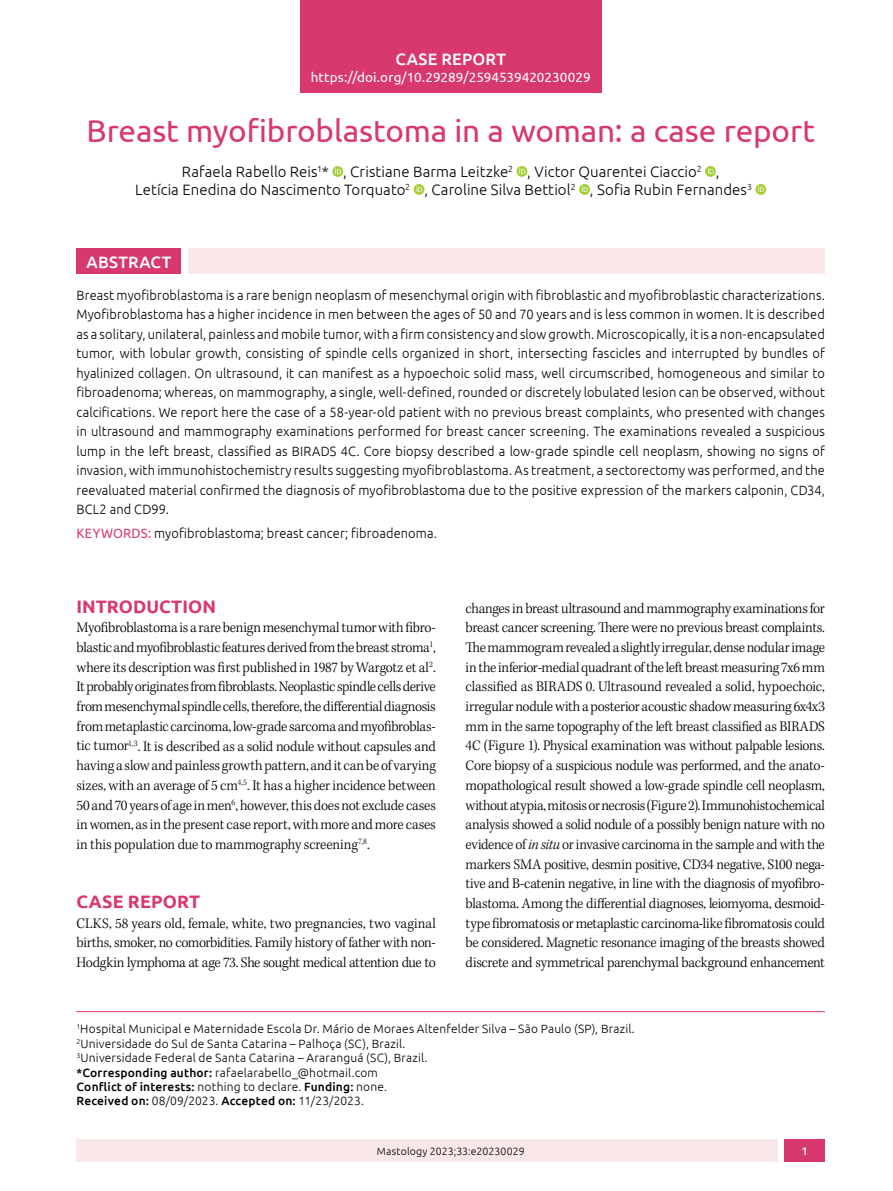
<style>
.page{position:relative;width:893px;height:1191px;background:#fff}
.page>*{position:absolute;margin:0;border:0;box-sizing:border-box;transform-origin:0 0}
.t1{font:31.5px "Ubuntu";letter-spacing:-.005em;color:#d8386c}
.t2{font:700 18px "Ubuntu";letter-spacing:.005em;color:#d8386c}
.t3{font:500 16.5px "Ubuntu";letter-spacing:.015em;color:#fff}
.t4{font:300 15px/19.6px "Kepler Std";letter-spacing:-.015em;color:#000;text-align:justify;scale:.95 1}
.t5{font:300 15px/18px "Ubuntu";letter-spacing:.005em;color:#000}
.t6{font:300 13.5px/19.5px "Ubuntu";letter-spacing:.01em;color:#000;text-align:justify;scale:.95 1}
.t7{font:13.5px "Ubuntu";letter-spacing:.005em;color:#fff}
.t8{font:300 12px/14.4px "Ubuntu";letter-spacing:.015em;color:#000}
.t9{font:500 11.25px "Ubuntu";color:#fff}
.t10{font:300 10.5px "Ubuntu";letter-spacing:.015em;color:#000}
.s1{font-weight:400;color:#d8386c}
.s2{font-style:italic}
.s3{font-weight:500}
</style>
<div class="page">
<div style="left:77px;top:1139px;width:701px;height:23px;background:#f9e7e7"></div>
<div style="left:785px;top:1139px;width:40px;height:23px;background:#d8386c"></div>
<div style="left:332px;top:166px;width:11px;height:11px;background:#a6ce39;border-radius:50%"></div>
<svg style="left:335px;top:168px;width:6px;height:6px"></svg>
<div style="left:516px;top:166px;width:11px;height:11px;background:#a6ce39;border-radius:50%"></div>
<svg style="left:519px;top:168px;width:6px;height:6px"></svg>
<div style="left:705px;top:166px;width:11px;height:11px;background:#a6ce39;border-radius:50%"></div>
<svg style="left:708px;top:168px;width:6px;height:6px"></svg>
<div style="left:414px;top:184px;width:10px;height:11px;background:#a6ce39;border-radius:50%"></div>
<svg style="left:416px;top:186px;width:6px;height:6px"></svg>
<div style="left:579px;top:184px;width:11px;height:11px;background:#a6ce39;border-radius:50%"></div>
<svg style="left:582px;top:186px;width:6px;height:6px"></svg>
<div style="left:755px;top:184px;width:11px;height:11px;background:#a6ce39;border-radius:50%"></div>
<svg style="left:758px;top:186px;width:6px;height:6px"></svg>
<hr style="left:77px;top:1011px;width:748px;height:1px;background:#d8386c">
<div style="left:77px;top:248px;width:104px;height:26px;background:#d8386c"></div>
<div style="left:188px;top:248px;width:637px;height:26px;background:#f9e7e7"></div>
<div style="left:300px;top:0;width:301px;height:92px;background:#d8386c"></div>
<p class="t3" style="left:396px;top:49px;width:112px">CASE REPORT</p>
<p class="t7" style="left:311px;top:69px;width:281px">https://doi.org/10.29289/2594539420230029</p>
<h1 class="t1" style="left:86px;top:111px;width:730px">Breast myofibroblastoma in a woman: a case report</h1>
<p class="t5" style="left:135px;top:162px;width:618px;text-indent:47px">Rafaela Rabello Reis<sup>1</sup>* , Cristiane Barma Leitzke<sup>2</sup> , Victor Quarentei Ciaccio<sup>2</sup> ,<br>Letícia Enedina do Nascimento Torquato<sup>2</sup> , Caroline Silva Bettiol<sup>2</sup> , Sofia Rubin Fernandes<sup>3</sup></p>
<p class="t3" style="left:87px;top:251px;width:86px">ABSTRACT</p>
<p class="t6" style="left:77px;top:285px;width:789px">Breast myofibroblastoma is a rare benign neoplasm of mesenchymal origin with fibroblastic and myofibroblastic characterizations.<br>Myofibroblastoma has a higher incidence in men between the ages of 50 and 70 years and is less common in women. It is described as a solitary, unilateral, painless and mobile tumor, with a firm consistency and slow growth. Microscopically, it is a non-encapsulated tumor, with lobular growth, consisting of spindle cells organized in short, intersecting fascicles and interrupted by bundles of hyalinized collagen. On ultrasound, it can manifest as a hypoechoic solid mass, well circumscribed, homogeneous and similar to fibroadenoma; whereas, on mammography, a single, well-defined, rounded or discretely lobulated lesion can be observed, without calcifications. We report here the case of a 58-year-old patient with no previous breast complaints, who presented with changes in ultrasound and mammography examinations performed for breast cancer screening. The examinations revealed a suspicious lump in the left breast, classified as BIRADS 4C. Core biopsy described a low-grade spindle cell neoplasm, showing no signs of invasion, with immunohistochemistry results suggesting myofibroblastoma. As treatment, a sectorectomy was performed, and the reevaluated material confirmed the diagnosis of myofibroblastoma due to the positive expression of the markers calponin, CD34, BCL2 and CD99.</p>
<p class="t6" style="left:77px;top:523px;width:381px"><span class="s1">KEYWORDS:</span> myofibroblastoma; breast cancer; fibroadenoma.</p>
<p class="t2" style="left:77px;top:595px;width:141px">INTRODUCTION</p>
<p class="t4" style="left:77px;top:618px;width:380px">Myofibroblastoma is a rare benign mesenchymal tumor with fibro&shy;blastic and myofibroblastic features derived from the breast stroma<sup>1</sup>, where its description was first published in 1987 by Wargotz et al<sup>2</sup>.<br>It probably originates from fibroblasts. Neoplastic spindle cells derive from mesenchymal spindle cells, therefore, the differential diagnosis from metaplastic carcinoma, low-grade sarcoma and myofibroblas&shy;tic tumor<sup>1,3</sup>. It is described as a solid nodule without capsules and having a slow and painless growth pattern, and it can be of varying sizes, with an average of 5 cm<sup>4,5</sup>. It has a higher incidence between 50 and 70 years of age in men<sup>6</sup>, however, this does not exclude cases in women, as in the present case report, with more and more cases in this population due to mammography screening<sup>7,8</sup>.</p>
<p class="t2" style="left:77px;top:890px;width:125px">CASE REPORT</p>
<p class="t4" style="left:77px;top:914px;width:380px">CLKS, 58 years old, female, white, two pregnancies, two vaginal births, smoker, no comorbidities. Family history of father with non-Hodgkin lymphoma at age 73. She sought medical attention due to</p>
<p class="t4" style="left:466px;top:599px;width:380px">changes in breast ultrasound and mammography examinations for breast cancer screening. There were no previous breast complaints.<br>The mammogram revealed a slightly irregular, dense nodular image in the inferior-medial quadrant of the left breast measuring 7x6 mm classified as BIRADS 0. Ultrasound revealed a solid, hypoechoic, irregular nodule with a posterior acoustic shadow measuring 6x4x3 mm in the same topography of the left breast classified as BIRADS 4C (Figure 1). Physical examination was without palpable lesions.<br>Core biopsy of a suspicious nodule was performed, and the anato&shy;mopathological result showed a low-grade spindle cell neoplasm, without atypia, mitosis or necrosis (Figure 2). Immunohistochemical analysis showed a solid nodule of a possibly benign nature with no evidence of <span class="s2">in situ</span> or invasive carcinoma in the sample and with the markers SMA positive, desmin positive, CD34 negative, S100 nega&shy;tive and B-catenin negative, in line with the diagnosis of myofibro&shy;blastoma. Among the differential diagnoses, leiomyoma, desmoid&shy;type fibromatosis or metaplastic carcinoma-like fibromatosis could be considered. Magnetic resonance imaging of the breasts showed discrete and symmetrical parenchymal background enhancement</p>
<p class="t8" style="left:77px;top:1021px;width:560px"><sup>1</sup>Hospital Municipal e Maternidade Escola Dr. Mário de Moraes Altenfelder Silva – São Paulo (SP), Brazil.<br><sup>2</sup>Universidade do Sul de Santa Catarina – Palhoça (SC), Brazil.<br><sup>3</sup>Universidade Federal de Santa Catarina – Araranguá (SC), Brazil.<br><span class="s3">*Corresponding author:</span> rafaelarabello_@hotmail.com<br><span class="s3">Conflict of interests:</span> nothing to declare. <span class="s3">Funding:</span> none.<br><span class="s3">Received on:</span> 08/09/2023. <span class="s3">Accepted on:</span> 11/23/2023.</p>
<p class="t10" style="left:377px;top:1144px;width:149px">Mastology 2023;33:e20230029</p>
<p class="t9" style="left:802px;top:1143px;width:8px">1</p>
</div>
